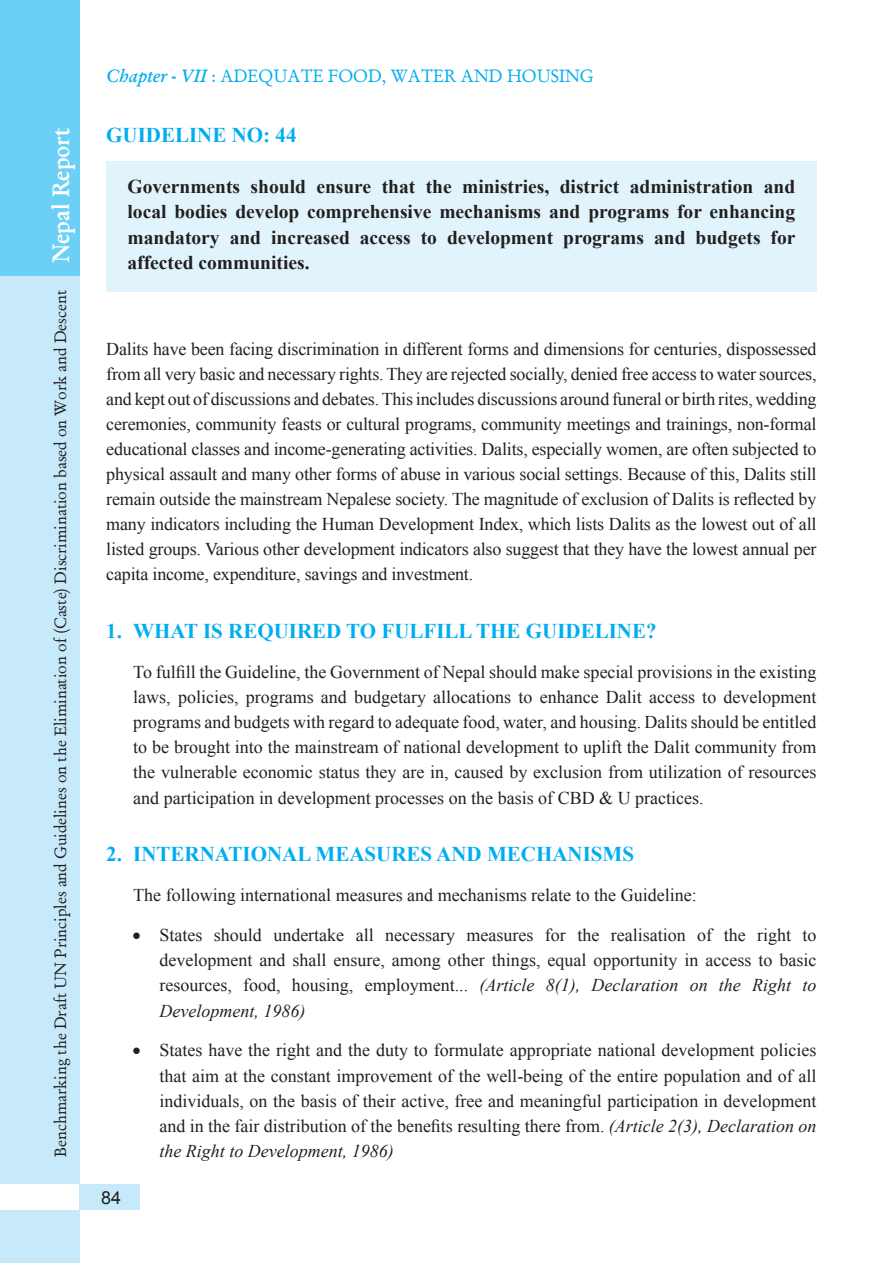
<style>
.page{position:relative;width:893px;height:1263px;background:#fff}
.page>*{position:absolute;margin:0;border:0;box-sizing:border-box;transform-origin:0 0}
.t1{font:600 24px "Garamond";color:#fff;scale:.95 1}
.t2{font:700 21px "Times New Roman";color:#00aeef}
.t3{font:700 19.5px/25.5px "Times New Roman";color:#231f20;text-align:justify}
.t4{font:18px/25px "Times New Roman";color:#231f20;text-align:justify}
.t5{font:18px "Garamond Antiqua";color:#00aeef}
.t6{font:18px "Arial";color:#231f20}
.t7{font:16.5px "Garamond Antiqua";color:#231f20}
.s1{font-family:"Garamond";font-weight:600;font-style:italic}
.s2{font-style:italic}
</style>
<div class="page">
<div style="left:0;top:0;width:80px;height:1263px;background:#6bcff6"></div>
<div style="left:0;top:276px;width:80px;height:987px;background:#c6eafa"></div>
<div style="left:0;top:1184px;width:123px;height:26px;background:#fff"></div>
<div style="left:80px;top:1184px;width:60px;height:26px;background:#c6eafa"></div>
<div style="left:106px;top:161px;width:710px;height:131px;background:#e1f4fc"></div>
<h1 class="t1" style="left:46px;top:263px;width:144px;rotate:-90deg">Nepal Report</h1>
<p class="t7" style="left:51px;top:1157px;width:868px;rotate:-90deg">Benchmarking the Draft UN Principles and Guidelines on the Elimination of (Caste) Discrimination based on Work and Descent</p>
<p class="t5" style="left:106px;top:65px;width:489px"><span class="s1">Chapter - VII</span> : ADEQUATE FOOD, WATER AND HOUSING</p>
<p class="t2" style="left:106px;top:123px;width:192px">GUIDELINE NO: 44</p>
<p class="t3" style="left:128px;top:173px;width:669px">Governments should ensure that the ministries, district administration and local bodies develop comprehensive mechanisms and programs for enhancing mandatory and increased access to development programs and budgets for affected communities.</p>
<p class="t4" style="left:106px;top:336px;width:712px">Dalits have been facing discrimination in different forms and dimensions for centuries, dispossessed from all very basic and necessary rights. They are rejected socially, denied free access to water sources, and kept out of discussions and debates. This includes discussions around funeral or birth rites, wedding ceremonies, community feasts or cultural programs, community meetings and trainings, non-formal educational classes and income-generating activities. Dalits, especially women, are often subjected to physical assault and many other forms of abuse in various social settings. Because of this, Dalits still remain outside the mainstream Nepalese society. The magnitude of exclusion of Dalits is reflected by many indicators including the Human Development Index, which lists Dalits as the lowest out of all listed groups. Various other development indicators also suggest that they have the lowest annual per capita income, expenditure, savings and investment.</p>
<p class="t2" style="left:106px;top:619px;width:552px">1. WHAT IS REQUIRED TO FULFILL THE GUIDELINE?</p>
<p class="t4" style="left:133px;top:660px;width:685px">To fulfill the Guideline, the Government of Nepal should make special provisions in the existing laws, policies, programs and budgetary allocations to enhance Dalit access to development programs and budgets with regard to adequate food, water, and housing. Dalits should be entitled to be brought into the mainstream of national development to uplift the Dalit community from the vulnerable economic status they are in, caused by exclusion from utilization of resources and participation in development processes on the basis of CBD &amp; U practices.</p>
<p class="t2" style="left:106px;top:843px;width:529px">2. INTERNATIONAL MEASURES AND MECHANISMS</p>
<p class="t4" style="left:133px;top:883px;width:565px">The following international measures and mechanisms relate to the Guideline:</p>
<p class="t4" style="left:159px;top:923px;width:659px;text-indent:-27px">• States should undertake all necessary measures for the realisation of the right to development and shall ensure, among other things, equal opportunity in access to basic resources, food, housing, employment... <span class="s2">(Article 8(1), Declaration on the Right to Development, 1986)</span></p>
<p class="t4" style="left:159px;top:1038px;width:659px;text-indent:-27px">• States have the right and the duty to formulate appropriate national development policies that aim at the constant improvement of the well-being of the entire population and of all individuals, on the basis of their active, free and meaningful participation in development and in the fair distribution of the benefits resulting there from. <span class="s2">(Article 2(3), Declaration on the Right to Development, 1986)</span></p>
<p class="t6" style="left:101px;top:1187px;width:22px">84</p>
</div>
